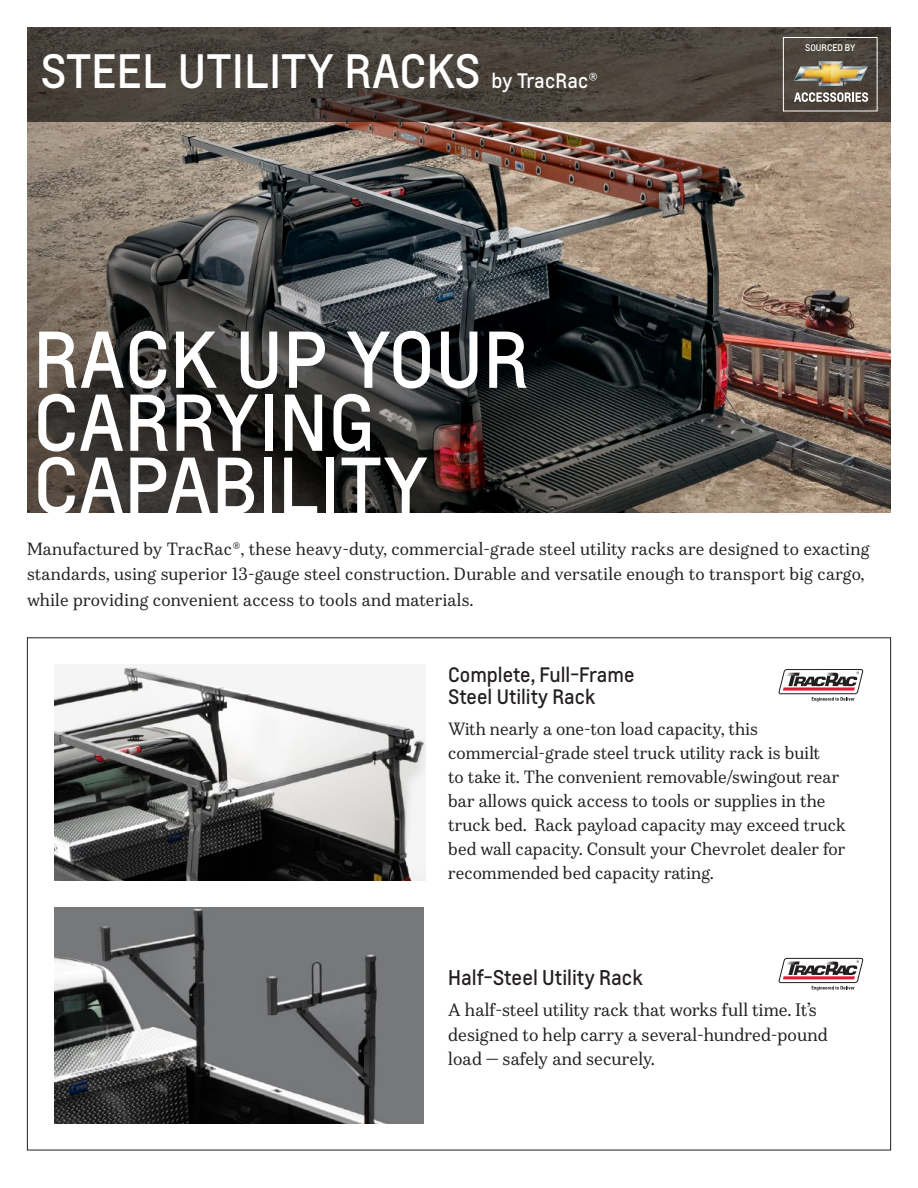
<style>
.page{position:relative;width:918px;height:1188px;background:#fff}
.page>*{position:absolute;margin:0;border:0;box-sizing:border-box;transform-origin:0 0}
.t1{font:75px/63px "Louis";letter-spacing:.01em;color:#fff}
.t2{font:45px "Louis";letter-spacing:.01em;color:#fff}
.t3{font:19.95px "Louis";color:#231f20}
.t4{font:19.5px/22.5px "Louis";letter-spacing:-.005em;color:#231f20}
.t5{font:19.5px "Louis";color:#fff}
.t6{font:16.8px/24.5px "Durant";letter-spacing:.005em;color:#231f20}
.t7{font:16.5px/24px "Durant";letter-spacing:.01em;color:#231f20}
.t8{font:9px "Louis";color:#fff}
</style>
<div class="page">
<img style="left:54px;top:665px;width:372px;height:216px">
<img style="left:54px;top:907px;width:369px;height:216px">
<img style="left:27px;top:27px;width:864px;height:486px">
<div style="left:783px;top:37px;width:95px;height:74px;border:1px solid #fff"></div>
<img style="left:791px;top:58px;width:79px;height:32px">
<svg style="left:794px;top:92px;width:74px;height:10px"></svg>
<svg style="left:778px;top:669px;width:86px;height:33px"></svg>
<svg style="left:778px;top:957px;width:86px;height:33px"></svg>
<h2 class="t2" style="left:40px;top:42px;width:187px">Steel UTILIT</h2>
<h2 class="t2" style="left:308px;top:42px;width:170px">Y Racks</h2>
<p class="t5" style="left:492px;top:68px;width:108px">by TracRac®</p>
<h1 class="t1" style="left:33px;top:328px;width:447px">Rack Up Your<br>Carrying<br>Capability</h1>
<p class="t8" style="left:805px;top:42px;width:51px">Sourced by</p>
<p class="t7" style="left:27px;top:536px;width:844px;line-height:25.5px">Manufactured by TracRac®, these heavy-duty, commercial-grade steel utility racks are designed to exacting standards, using superior 13-gauge steel construction. Durable and versatile enough to transport big cargo, while providing convenient access to tools and materials.</p>
<p class="t4" style="left:448px;top:663px;width:188px">Complete, Full-Frame<br>Steel Utility Rack</p>
<p class="t7" style="left:448px;top:717px;width:399px">With nearly a one-ton load capacity, this commercial-grade steel truck utility rack is built<br>to take it. The convenient removable/swingout rear bar allows quick access to tools or supplies in the truck bed. Rack payload capacity may exceed truck bed wall capacity. Consult your Chevrolet dealer for recommended bed capacity rating.</p>
<p class="t3" style="left:448px;top:965px;width:196px">Half-Steel Utility Rack</p>
<p class="t6" style="left:448px;top:998px;width:381px">A half-steel utility rack that works full time. It’s designed to help carry a several-hundred-pound load — safely and securely.</p>
</div>
